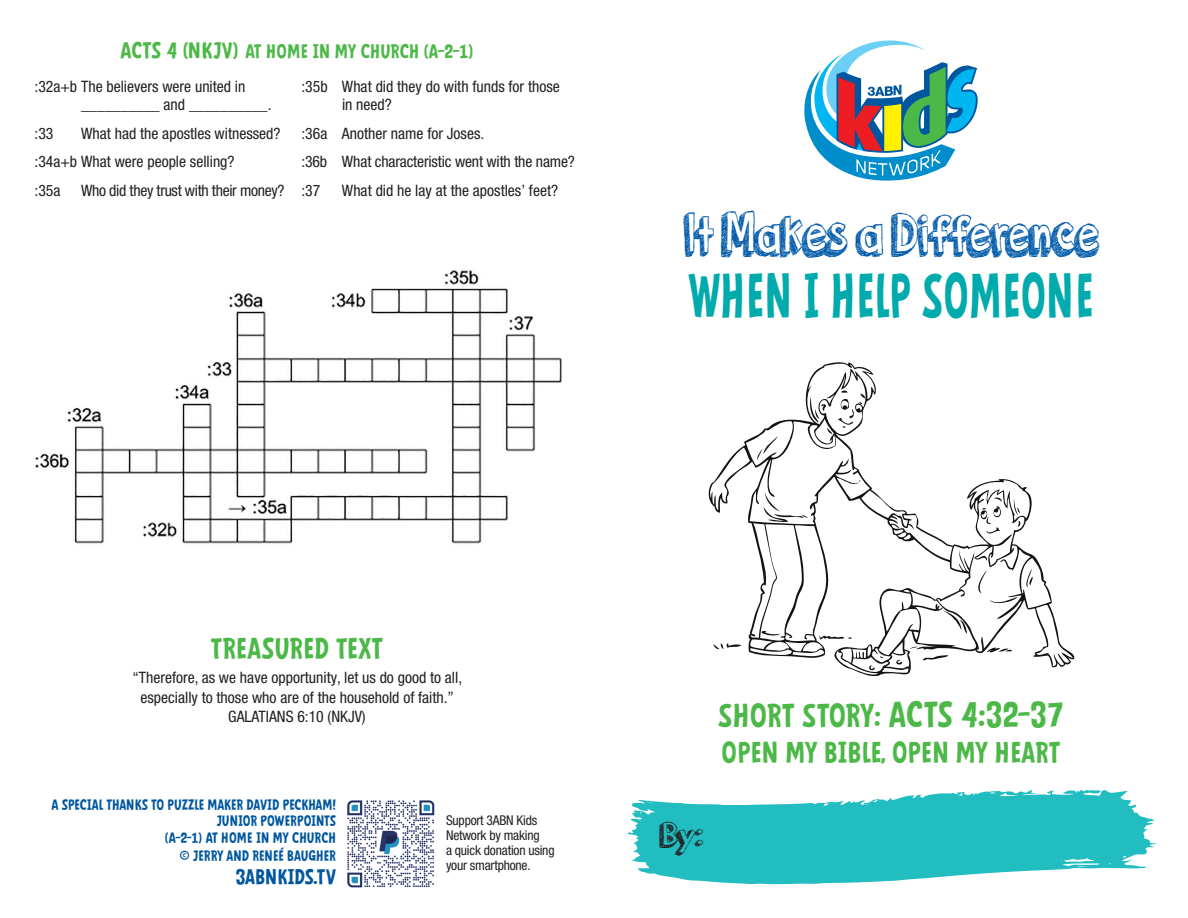
<style>
.page{position:relative;width:1188px;height:918px;background:#fff}
.page>*{position:absolute;margin:0;border:0;box-sizing:border-box;transform-origin:0 0}
.t1{font:63.15px "orangejuice";letter-spacing:-.015em;color:#015aaa;scale:.77 1}
.t2{font:57.15px "Mindflyers";color:#00aaad;scale:.77 1}
.t3{font:36.6px "orangejuice";color:#231f20}
.t4{font:30px "Mindflyers";letter-spacing:-.02em;color:#4cb848}
.t5{font:27px "Mindflyers";color:#4cb848}
.t6{font:19.5px "Mindflyers";letter-spacing:-.01em;color:#01579f}
.t7{font:18px "Mindflyers";color:#4cb848}
.t8{font:condensed 15.75px/18px "Helvetica Neue LT Pro";color:#231f20}
.t9{font:condensed 15.75px "Helvetica Neue LT Pro";letter-spacing:-.02em;color:#231f20}
.t10{font:13.5px/16.2px "Mindflyers";letter-spacing:-.01em;color:#01579f;text-align:right}
.t11{font:condensed 13.5px/15px "Helvetica Neue LT Pro";letter-spacing:-.015em;color:#231f20}
.s1{font-size:21px}
.s2{font-size:33px}
</style>
<div class="page">
<svg style="left:804px;top:40px;width:174px;height:141px"></svg>
<svg style="left:708px;top:362px;width:367px;height:315px"></svg>
<svg style="left:808px;top:390px;width:57px;height:44px"></svg>
<svg style="left:1013px;top:498px;width:7px;height:17px"></svg>
<svg style="left:764px;top:492px;width:44px;height:30px"></svg>
<svg style="left:1017px;top:521px;width:5px;height:7px"></svg>
<svg style="left:979px;top:496px;width:23px;height:41px"></svg>
<svg style="left:1025px;top:569px;width:8px;height:18px"></svg>
<svg style="left:943px;top:611px;width:24px;height:23px"></svg>
<svg style="left:761px;top:630px;width:19px;height:7px"></svg>
<svg style="left:819px;top:634px;width:33px;height:6px"></svg>
<svg style="left:713px;top:644px;width:28px;height:6px"></svg>
<svg style="left:910px;top:646px;width:8px;height:3px"></svg>
<svg style="left:987px;top:647px;width:25px;height:6px"></svg>
<svg style="left:923px;top:655px;width:25px;height:6px"></svg>
<svg style="left:896px;top:659px;width:6px;height:7px"></svg>
<svg style="left:868px;top:664px;width:8px;height:8px"></svg>
<svg style="left:756px;top:436px;width:22px;height:24px"></svg>
<svg style="left:973px;top:570px;width:44px;height:35px"></svg>
<svg style="left:627px;top:790px;width:530px;height:94px;fill:#21bdc1"></svg>
<img style="left:35px;top:270px;width:527px;height:274px">
<img style="left:347px;top:800px;width:88px;height:88px">
<p class="t7" style="left:120px;top:40px;width:355px"><span class="s1">ACTS 4 (NKJV)</span> AT HOME IN MY CHURCH (A-2-1)</p>
<p class="t8" style="left:81px;top:77px;width:192px;text-indent:-47px">:32a+b The believers were united in __________ and __________.</p>
<p class="t8" style="left:35px;top:124px;width:20px">:33</p>
<p class="t8" style="left:81px;top:124px;width:201px">What had the apostles witnessed?</p>
<p class="t8" style="left:35px;top:153px;width:201px">:34a+b What were people selling?</p>
<p class="t8" style="left:35px;top:182px;width:27px">:35a</p>
<p class="t9" style="left:81px;top:181px;width:205px">Who did they trust with their money?</p>
<p class="t8" style="left:342px;top:77px;width:219px;text-indent:-40px">:35b What did they do with funds for those in need?</p>
<p class="t8" style="left:302px;top:124px;width:184px">:36a Another name for Joses.</p>
<p class="t8" style="left:302px;top:153px;width:275px">:36b What characteristic went with the name?</p>
<p class="t8" style="left:302px;top:182px;width:20px">:37</p>
<p class="t8" style="left:342px;top:182px;width:218px">What did he lay at the apostles’ feet?</p>
<p class="t1" style="left:683px;top:190px;width:541px">It Makes a Difference</p>
<p class="t2" style="left:688px;top:260px;width:528px">WHEN I HELP SOMEONE</p>
<p class="t5" style="left:211px;top:632px;width:174px">TREASURED TEXT</p>
<p class="t8" style="left:132px;top:668px;width:331px;line-height:19.5px;text-align:center">“Therefore, as we have opportunity, let us do good to all, especially to those who are of the household of faith.”<br>GALATIANS 6:10 (NKJV)</p>
<p class="t10" style="left:52px;top:797px;width:286px">A SPECIAL THANKS TO PUZZLE MAKER DAVID PECKHAM!</p>
<p class="t10" style="left:165px;top:813px;width:173px">JUNIOR POWERPOINTS<br>(A-2-1) AT HOME IN MY CHURCH</p>
<p class="t10" style="left:179px;top:847px;width:159px">© JERRY AND RENEÉ BAUGHER</p>
<p class="t6" style="left:235px;top:865px;width:102px">3ABNKIDS.TV</p>
<p class="t11" style="left:446px;top:813px;width:110px">Support 3ABN Kids<br>Network by making<br>a quick donation using your smartphone.</p>
<p class="t4" style="left:718px;top:697px;width:347px">SHORT STORY: <span class="s2">ACTS 4:32-37</span></p>
<p class="t5" style="left:722px;top:736px;width:340px">OPEN MY BIBLE, OPEN MY HEART</p>
<p class="t3" style="left:660px;top:809px;width:45px">By:</p>
</div>
